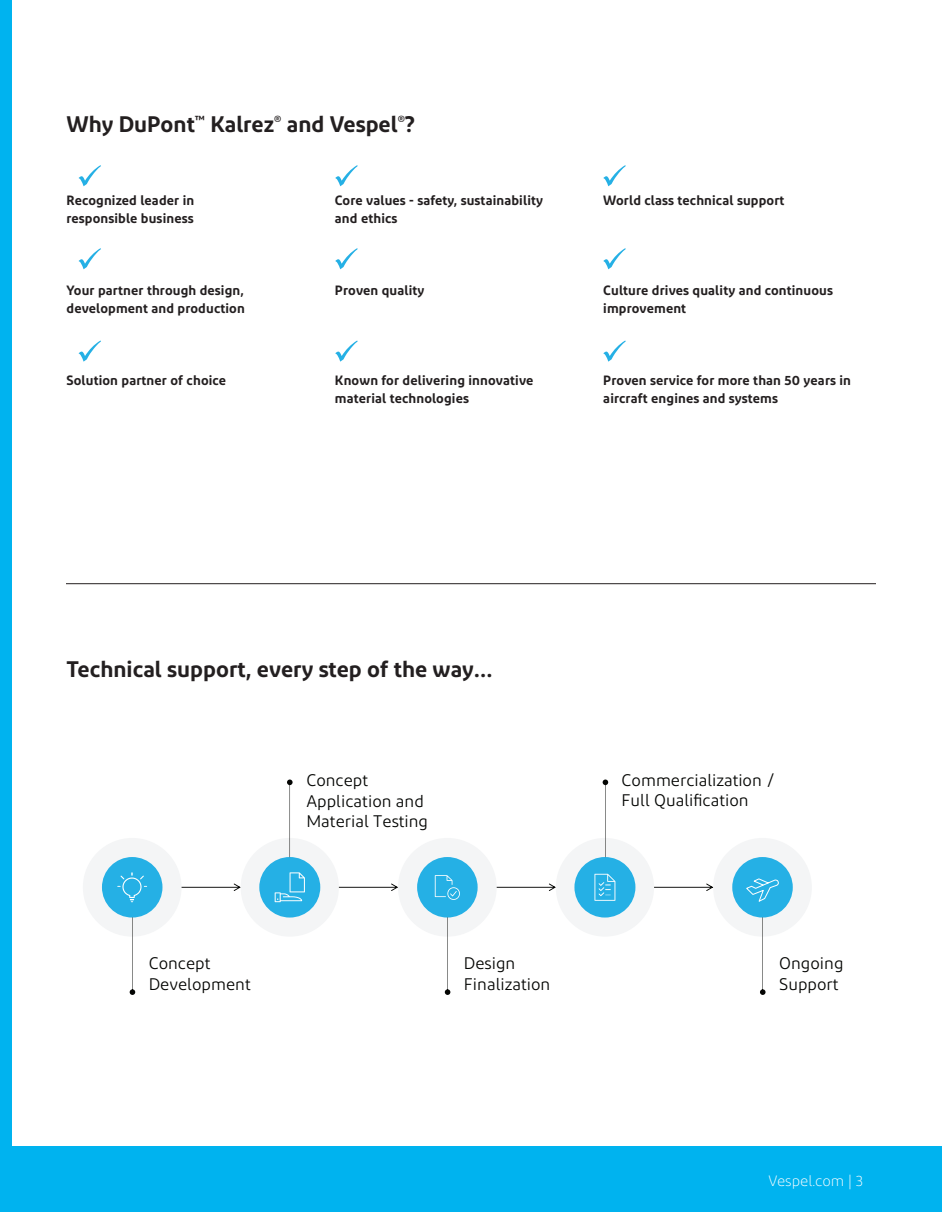
<style>
.page{position:relative;width:942px;height:1212px;background:#fff}
.page>*{position:absolute;margin:0;border:0;box-sizing:border-box;transform-origin:0 0}
.t1{font:600 22.5px "Diodrum";color:#231f20}
.t2{font:16.8px/20.5px "Diodrum";color:#040503}
.t3{font:300 15px "Diodrum";color:#fff}
.t4{font:600 13.5px/18px "Diodrum";letter-spacing:.01em;color:#231f20}
</style>
<div class="page">
<div style="left:11px;top:1146px;width:931px;height:66px;background:#00b3ef"></div>
<div style="left:0;top:0;width:12px;height:1212px;background:#00b3ef"></div>
<svg style="left:79px;top:165px;width:22px;height:21px"></svg>
<svg style="left:335px;top:165px;width:23px;height:21px"></svg>
<svg style="left:603px;top:165px;width:23px;height:21px"></svg>
<svg style="left:79px;top:248px;width:22px;height:21px"></svg>
<svg style="left:335px;top:248px;width:23px;height:21px"></svg>
<svg style="left:603px;top:248px;width:23px;height:21px"></svg>
<svg style="left:79px;top:341px;width:22px;height:21px"></svg>
<svg style="left:335px;top:341px;width:23px;height:21px"></svg>
<svg style="left:603px;top:341px;width:23px;height:21px"></svg>
<div style="left:83px;top:838px;width:99px;height:99px;background:#f4f5f6;border-radius:50%"></div>
<div style="left:102px;top:857px;width:60px;height:61px;background:#25b0e5;border-radius:50%"></div>
<div style="left:241px;top:838px;width:98px;height:99px;background:#f4f5f6;border-radius:50%"></div>
<div style="left:259px;top:857px;width:61px;height:61px;background:#25b0e5;border-radius:50%"></div>
<div style="left:398px;top:838px;width:99px;height:99px;background:#f4f5f6;border-radius:50%"></div>
<div style="left:417px;top:857px;width:61px;height:61px;background:#25b0e5;border-radius:50%"></div>
<div style="left:556px;top:838px;width:98px;height:99px;background:#f4f5f6;border-radius:50%"></div>
<div style="left:574px;top:857px;width:61px;height:61px;background:#25b0e5;border-radius:50%"></div>
<div style="left:713px;top:838px;width:99px;height:99px;background:#f4f5f6;border-radius:50%"></div>
<div style="left:732px;top:857px;width:61px;height:61px;background:#25b0e5;border-radius:50%"></div>
<svg style="left:117px;top:872px;width:30px;height:30px"></svg>
<svg style="left:275px;top:872px;width:30px;height:30px"></svg>
<svg style="left:435px;top:875px;width:25px;height:25px"></svg>
<svg style="left:594px;top:874px;width:21px;height:27px"></svg>
<svg style="left:130px;top:917px;width:5px;height:78px"></svg>
<svg style="left:445px;top:917px;width:5px;height:78px"></svg>
<svg style="left:760px;top:917px;width:6px;height:78px"></svg>
<svg style="left:287px;top:780px;width:6px;height:77px"></svg>
<svg style="left:603px;top:780px;width:5px;height:77px"></svg>
<svg style="left:746px;top:878px;width:33px;height:24px"></svg>
<svg style="left:182px;top:884px;width:59px;height:7px"></svg>
<svg style="left:339px;top:884px;width:59px;height:7px"></svg>
<svg style="left:497px;top:884px;width:59px;height:7px"></svg>
<svg style="left:654px;top:884px;width:59px;height:7px"></svg>
<hr style="left:66px;top:583px;width:810px;height:1px;background:#231f20">
<h1 class="t1" style="left:67px;top:110px;width:350px">Why DuPont<sup>™</sup> Kalrez<sup>®</sup> and Vespel<sup>®</sup>?</h1>
<p class="t4" style="left:67px;top:191px;width:129px">Recognized leader in responsible business</p>
<p class="t4" style="left:335px;top:191px;width:210px">Core values - safety, sustainability and ethics</p>
<p class="t4" style="left:603px;top:191px;width:183px">World class technical support</p>
<p class="t4" style="left:67px;top:281px;width:180px">Your partner through design, development and production</p>
<p class="t4" style="left:335px;top:281px;width:91px">Proven quality</p>
<p class="t4" style="left:603px;top:281px;width:231px">Culture drives quality and continuous improvement</p>
<p class="t4" style="left:67px;top:371px;width:161px">Solution partner of choice</p>
<p class="t4" style="left:335px;top:371px;width:200px">Known for delivering innovative material technologies</p>
<p class="t4" style="left:603px;top:371px;width:249px">Proven service for more than 50 years in aircraft engines and systems</p>
<h1 class="t1" style="left:67px;top:655px;width:428px">Technical support, every step of the way…</h1>
<p class="t2" style="left:306px;top:770px;width:123px">Concept<br>Application and<br>Material Testing</p>
<p class="t2" style="left:622px;top:769px;width:154px">Commercialization /<br>Full Qualification</p>
<p class="t2" style="left:149px;top:953px;width:104px">Concept<br>Development</p>
<p class="t2" style="left:464px;top:953px;width:88px">Design<br>Finalization</p>
<p class="t2" style="left:779px;top:953px;width:66px">Ongoing<br>Support</p>
<p class="t3" style="left:769px;top:1172px;width:96px">Vespel.com | 3</p>
</div>
